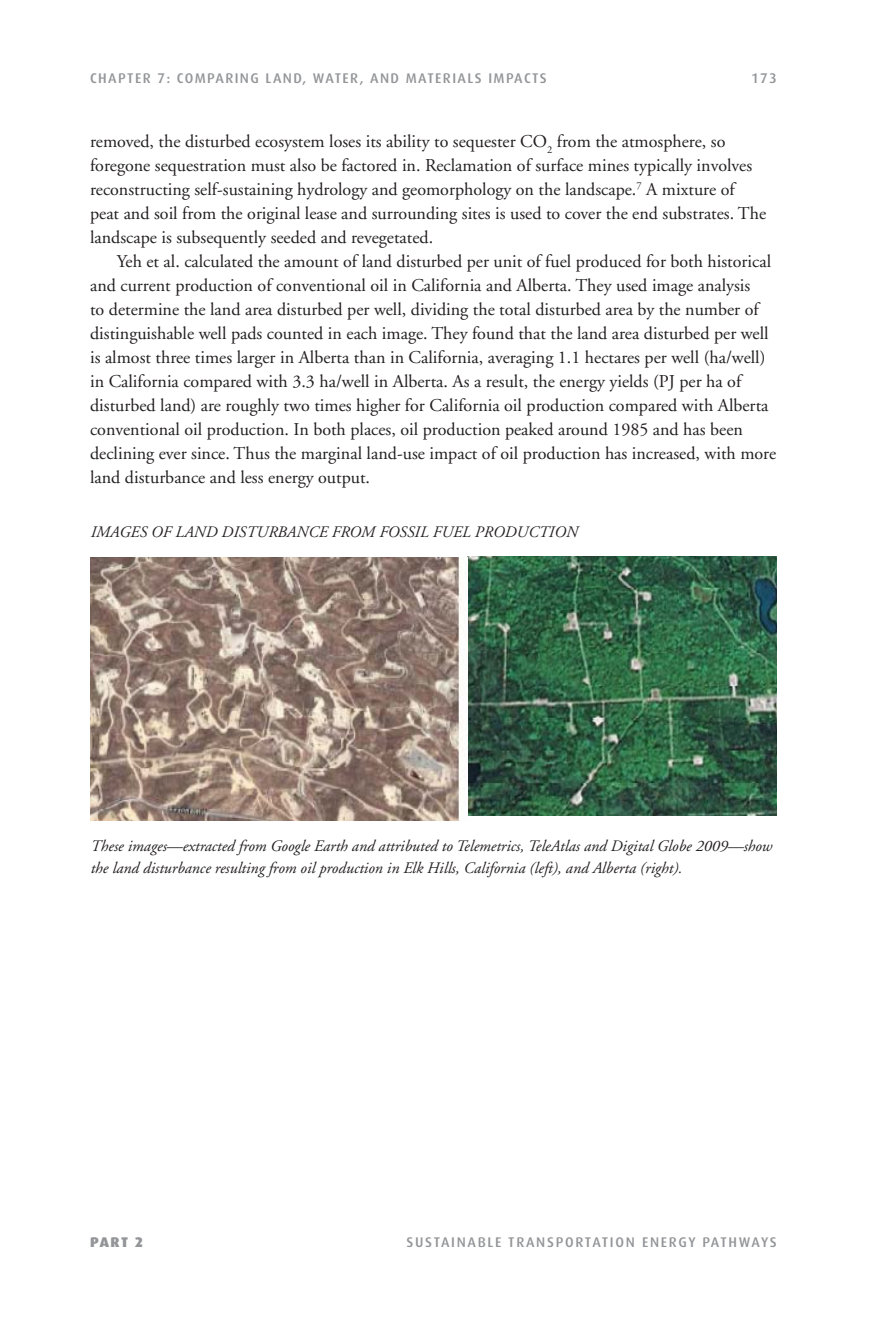
<style>
.page{position:relative;width:885px;height:1327px;background:#fff}
.page>*{position:absolute;margin:0;border:0;box-sizing:border-box;transform-origin:0 0}
.t1{font:18px "Adobe Garamond";color:#231f20}
.t2{font:italic 16px/22px "Adobe Garamond";color:#231f20}
.t3{font:500 14px "Dax";letter-spacing:.1em;color:#939598}
.t4{font:500 14px "Dax";letter-spacing:.12em;color:#939598}
.t5{font:900 14px "Dax";color:#939598}
</style>
<div class="page">
<img style="left:467px;top:556px;width:309px;height:259px">
<img style="left:90px;top:557px;width:372px;height:263px">
<p class="t3" style="left:90px;top:72px;width:458px">CHAPTER 7: COMPARING LAND, WATER, AND MATERIALS IMPACTS</p>
<p class="t3" style="left:750px;top:72px;width:27px">173</p>
<p class="t1" style="left:90px;top:134px;width:636px">removed, the disturbed ecosystem loses its ability to sequester CO<sub>2</sub> from the atmosphere, so</p>
<p class="t1" style="left:90px;top:158px;width:663px">foregone sequestration must also be factored in. Reclamation of surface mines typically involves</p>
<p class="t1" style="left:90px;top:182px;width:646px">reconstructing self-sustaining hydrology and geomorphology on the landscape.<sup>7</sup> A mixture of</p>
<p class="t1" style="left:90px;top:206px;width:677px">peat and soil from the original lease and surrounding sites is used to cover the end substrates. The</p>
<p class="t1" style="left:90px;top:230px;width:344px">landscape is subsequently seeded and revegetated.</p>
<p class="t1" style="left:117px;top:254px;width:655px">Yeh et al. calculated the amount of land disturbed per unit of fuel produced for both historical</p>
<p class="t1" style="left:90px;top:278px;width:661px">and current production of conventional oil in California and Alberta. They used image analysis</p>
<p class="t1" style="left:90px;top:302px;width:670px">to determine the land area disturbed per well, dividing the total disturbed area by the number of</p>
<p class="t1" style="left:90px;top:326px;width:679px">distinguishable well pads counted in each image. They found that the land area disturbed per well</p>
<p class="t1" style="left:90px;top:350px;width:676px">is almost three times larger in Alberta than in California, averaging 1.1 hectares per well (ha/well)</p>
<p class="t1" style="left:90px;top:374px;width:652px">in California compared with 3.3 ha/well in Alberta. As a result, the energy yields (PJ per ha of</p>
<p class="t1" style="left:90px;top:398px;width:679px">disturbed land) are roughly two times higher for California oil production compared with Alberta</p>
<p class="t1" style="left:90px;top:422px;width:654px">conventional oil production. In both places, oil production peaked around 1985 and has been</p>
<p class="t1" style="left:90px;top:446px;width:687px">declining ever since. Thus the marginal land-use impact of oil production has increased, with more</p>
<p class="t1" style="left:90px;top:470px;width:281px">land disturbance and less energy output.</p>
<p class="t2" style="left:90px;top:522px;width:488px">IMAGES OF LAND DISTURBANCE FROM FOSSIL FUEL PRODUCTION</p>
<p class="t2" style="left:90px;top:836px;width:682px">These images—extracted from Google Earth and attributed to Telemetrics, TeleAtlas and Digital Globe 2009—show the land disturbance resulting from oil production in Elk Hills, California (left), and Alberta (right).</p>
<p class="t5" style="left:90px;top:1237px;width:54px">PART 2</p>
<p class="t4" style="left:406px;top:1236px;width:371px">SUSTAINABLE TRANSPORTATION ENERGY PATHWAYS</p>
</div>
